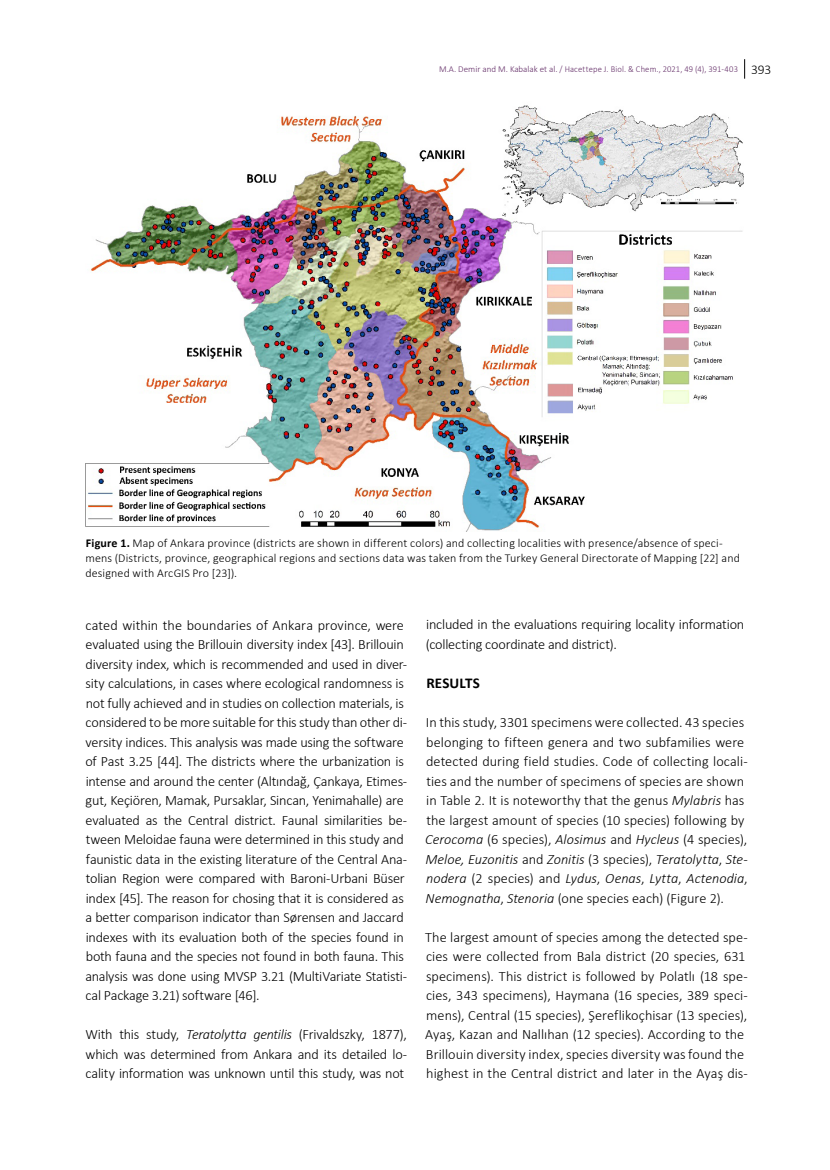
<style>
.page{position:relative;width:830px;height:1170px;background:#fff}
.page>*{position:absolute;margin:0;border:0;box-sizing:border-box;transform-origin:0 0}
.t1{font:700 15px "Calibri";letter-spacing:.005em;color:#000}
.t2{font:300 14.25px/19.5px "Calibri";letter-spacing:-.01em;color:#000}
.t3{font:300 12px/15px "Calibri";letter-spacing:.01em;color:#000}
.t4{font:300 9px "Calibri";letter-spacing:.01em;color:#642e68}
.s1{font-size:13.5px;color:#000}
.s2{font-weight:700}
.s3{font-style:italic}
</style>
<div class="page">
<svg style="left:744px;top:59px;width:1px;height:20px"></svg>
<img style="left:85px;top:105px;width:658px;height:426px">
<p class="t4" style="left:439px;top:63px;width:333px">M.A. Demir and M. Kabalak et al. / Hacettepe J. Biol. &amp; Chem., 2021, 49 (4), 391-403 <span class="s1">393</span></p>
<p class="t3" style="left:85px;top:535px;width:655px"><span class="s2">Figure 1.</span> Map of Ankara province (districts are shown in different colors) and collecting localities with presence/absence of speci&shy;mens (Districts, province, geographical regions and sections data was taken from the Turkey General Directorate of Mapping [22] and designed with ArcGIS Pro [23]).</p>
<p class="t2" style="left:85px;top:615px;width:323px">cated within the boundaries of Ankara province, were evaluated using the Brillouin diversity index [43]. Brillouin diversity index, which is recommended and used in diver&shy;sity calculations, in cases where ecological randomness is not fully achieved and in studies on collection materials, is considered to be more suitable for this study than other di&shy;versity indices. This analysis was made using the software of Past 3.25 [44]. The districts where the urbanization is intense and around the center (Altındağ, Çankaya, Etimes&shy;gut, Keçiören, Mamak, Pursaklar, Sincan, Yenimahalle) are evaluated as the Central district. Faunal similarities be&shy;tween Meloidae fauna were determined in this study and faunistic data in the existing literature of the Central Ana&shy;tolian Region were compared with Baroni-Urbani Büser index [45]. The reason for chosing that it is considered as a better comparison indicator than Sørensen and Jaccard indexes with its evaluation both of the species found in both fauna and the species not found in both fauna. This analysis was done using MVSP 3.21 (MultiVariate Statisti&shy;cal Package 3.21) software [46].</p>
<p class="t2" style="left:85px;top:1024px;width:323px;text-align:justify">With this study, <span class="s3">Teratolytta gentilis</span> (Frivaldszky, 1877), which was determined from Ankara and its detailed lo&shy;cality information was unknown until this study, was not</p>
<p class="t2" style="left:425px;top:614px;width:320px">included in the evaluations requiring locality information (collecting coordinate and district).</p>
<p class="t1" style="left:426px;top:672px;width:55px">RESULTS</p>
<p class="t2" style="left:425px;top:712px;width:324px">In this study, 3301 specimens were collected. 43 species belonging to fifteen genera and two subfamilies were detected during field studies. Code of collecting locali&shy;ties and the number of specimens of species are shown in Table 2. It is noteworthy that the genus <span class="s3">Mylabris</span> has the largest amount of species (10 species) following by <span class="s3">Cerocoma</span> (6 species), <span class="s3">Alosimus</span> and <span class="s3">Hycleus</span> (4 species), <span class="s3">Meloe, Euzonitis</span> and <span class="s3">Zonitis</span> (3 species), <span class="s3">Teratolytta</span>, <span class="s3">Ste&shy;nodera</span> (2 species) and <span class="s3">Lydus</span>, <span class="s3">Oenas</span>, <span class="s3">Lytta</span>, <span class="s3">Actenodia</span>, <span class="s3">Nemognatha</span>, <span class="s3">Stenoria</span> (one species each) (Figure 2).</p>
<p class="t2" style="left:425px;top:927px;width:324px">The largest amount of species among the detected spe&shy;cies were collected from Bala district (20 species, 631 specimens). This district is followed by Polatlı (18 spe&shy;cies, 343 specimens), Haymana (16 species, 389 speci&shy;mens), Central (15 species), Şereflikoçhisar (13 species), Ayaş, Kazan and Nallıhan (12 species). According to the Brillouin diversity index, species diversity was found the highest in the Central district and later in the Ayaş dis-</p>
</div>
